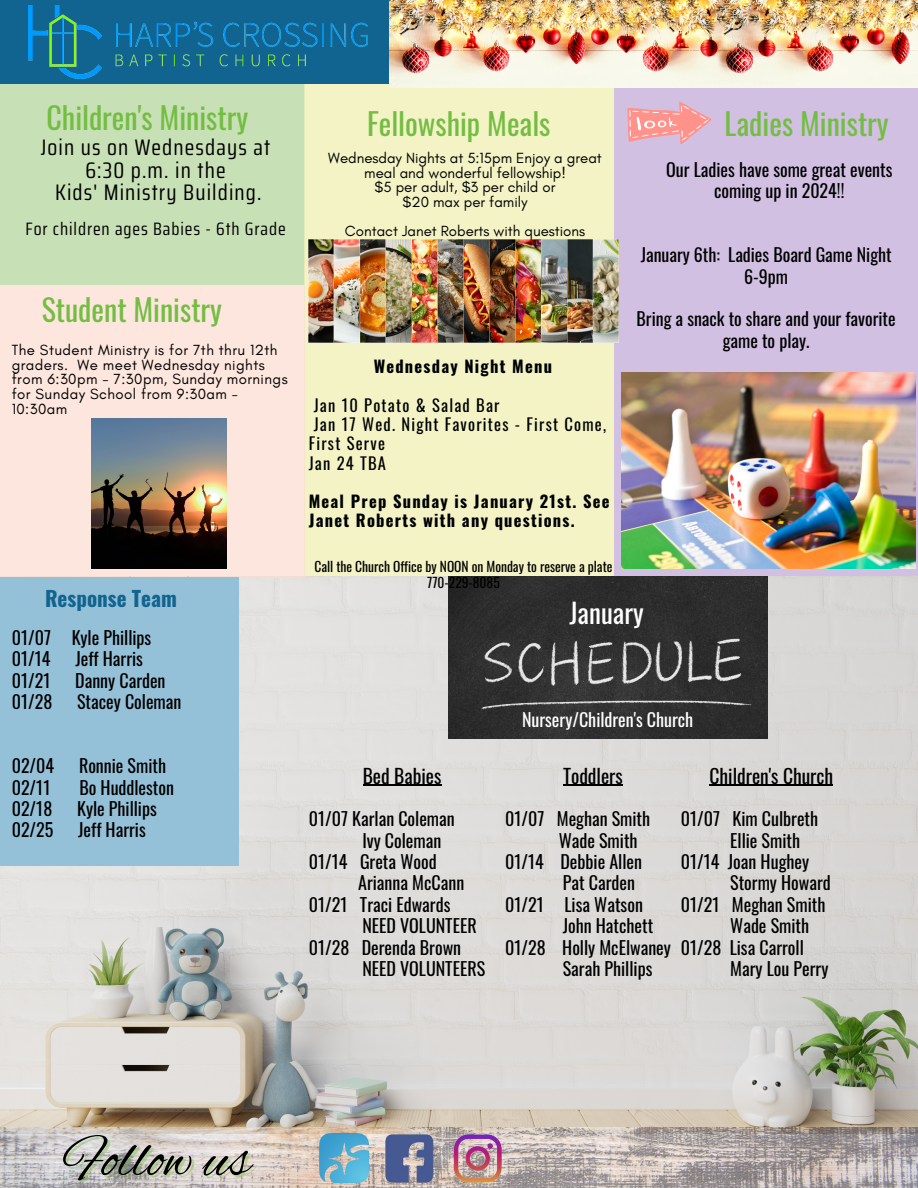
<style>
.page{position:relative;width:918px;height:1188px;background:#fff}
.page>*{position:absolute;margin:0;border:0;box-sizing:border-box;transform-origin:0 0}
.t1{font:60px "Alex Brush";color:#000}
.t2{font:30px "Oswald";color:#74bd43}
.t3{font:27px "Oswald";color:#fff}
.t4{font:22.5px "Saira Condensed";letter-spacing:.05em;color:#000}
.t5{font:700 21px "Oswald";color:#126490}
.t6{font:19.5px "Oswald";color:#000}
.t7{font:18px/21.3px "Oswald";color:#000;text-align:center}
.t8{font:18px "Saira Condensed";letter-spacing:.05em;color:#000}
.t9{font:18px "Oswald";color:#fff}
.t10{font:700 16.5px/19.2px "Oswald";letter-spacing:.075em;color:#000}
.t11{font:16.5px/19.2px "Oswald";letter-spacing:.075em;color:#000}
.t12{font:15px/14.7px "Glacial Indifference";color:#000;text-align:center}
.t13{font:15px/14.7px "Glacial Indifference";letter-spacing:.03em;color:#000}
.t14{font:13.5px "Oswald";color:#000}
</style>
<div class="page">
<div style="left:614px;top:84px;width:304px;height:498px;background:#d2c0e3"></div>
<div style="left:0;top:84px;width:305px;height:201px;background:#c7e0b5"></div>
<div style="left:305px;top:84px;width:309px;height:498px;background:#f3f3c6"></div>
<div style="left:0;top:1px;width:389px;height:83px;background:#126490"></div>
<img style="left:29px;top:6px;width:338px;height:73px">
<img style="left:0;top:577px;width:918px;height:551px">
<img style="left:0;top:1128px;width:918px;height:60px">
<img style="left:319px;top:1133px;width:50px;height:50px">
<img style="left:376px;top:1128px;width:136px;height:60px">
<img style="left:309px;top:239px;width:309px;height:104px">
<div style="left:0;top:285px;width:305px;height:292px;background:#fce6dd"></div>
<svg style="left:627px;top:101px;width:85px;height:43px"></svg>
<img style="left:448px;top:577px;width:320px;height:162px">
<img style="left:92px;top:418px;width:135px;height:150px">
<div style="left:0;top:577px;width:238px;height:288px;background:#95c1d8"></div>
<img style="left:389px;top:0;width:529px;height:88px">
<img style="left:622px;top:372px;width:293px;height:196px">
<hr style="left:363px;top:785px;width:78px;height:1px;background:#000">
<hr style="left:563px;top:785px;width:60px;height:1px;background:#000">
<hr style="left:709px;top:785px;width:124px;height:1px;background:#000">
<p class="t2" style="left:47px;top:94px;width:203px">Children's Ministry</p>
<p class="t4" style="left:41px;top:130px;width:231px">Join us on Wednesdays at</p>
<p class="t4" style="left:85px;top:152px;width:142px">6:30 p.m. in the</p>
<p class="t4" style="left:55px;top:175px;width:208px">Kids' Ministry Building.</p>
<p class="t8" style="left:25px;top:215px;width:262px">For children ages Babies - 6th Grade</p>
<p class="t2" style="left:42px;top:286px;width:182px">Student Ministry</p>
<p class="t13" style="left:12px;top:342px;width:278px">The Student Ministry is for 7th thru 12th graders. We meet Wednesday nights from 6:30pm - 7:30pm, Sunday mornings for Sunday School from 9:30am -<br>10:30am</p>
<p class="t5" style="left:45px;top:582px;width:133px">Response Team</p>
<p class="t7" style="left:12px;top:626px;width:141px">01/07 Kyle Phillips</p>
<p class="t7" style="left:12px;top:647px;width:40px">01/14</p>
<p class="t7" style="left:75px;top:647px;width:69px">Jeff Harris</p>
<p class="t7" style="left:12px;top:669px;width:40px">01/21</p>
<p class="t7" style="left:75px;top:669px;width:92px">Danny Carden</p>
<p class="t7" style="left:12px;top:690px;width:42px">01/28</p>
<p class="t7" style="left:77px;top:690px;width:106px">Stacey Coleman</p>
<p class="t7" style="left:12px;top:754px;width:44px">02/04</p>
<p class="t7" style="left:79px;top:754px;width:89px">Ronnie Smith</p>
<p class="t7" style="left:12px;top:776px;width:40px">02/11</p>
<p class="t7" style="left:79px;top:776px;width:96px">Bo Huddleston</p>
<p class="t7" style="left:12px;top:797px;width:42px">02/18</p>
<p class="t7" style="left:77px;top:797px;width:81px">Kyle Phillips</p>
<p class="t7" style="left:12px;top:818px;width:43px">02/25</p>
<p class="t7" style="left:78px;top:818px;width:69px">Jeff Harris</p>
<p class="t2" style="left:367px;top:101px;width:185px">Fellowship Meals</p>
<p class="t12" style="left:328px;top:150px;width:275px">Wednesday Nights at 5:15pm Enjoy a great meal and wonderful fellowship!</p>
<p class="t12" style="left:375px;top:180px;width:182px">$5 per adult, $3 per child or</p>
<p class="t12" style="left:403px;top:194px;width:126px">$20 max per family</p>
<p class="t12" style="left:345px;top:224px;width:242px">Contact Janet Roberts with questions</p>
<p class="t10" style="left:374px;top:356px;width:180px">Wednesday Night Menu</p>
<p class="t11" style="left:314px;top:395px;width:187px">Jan 10 Potato &amp; Salad Bar</p>
<p class="t11" style="left:309px;top:414px;width:299px;text-indent:5px">Jan 17 Wed. Night Favorites - First Come,<br>First Serve</p>
<p class="t11" style="left:309px;top:453px;width:79px">Jan 24 TBA</p>
<p class="t10" style="left:309px;top:491px;width:302px">Meal Prep Sunday is January 21st. See<br>Janet Roberts with any questions.</p>
<p class="t14" style="left:314px;top:556px;width:300px">Call the Church Office by NOON on Monday to reserve a plate</p>
<p class="t14" style="left:427px;top:572px;width:74px">770-229-8085</p>
<p class="t2" style="left:725px;top:101px;width:166px">Ladies Ministry</p>
<p class="t7" style="left:666px;top:158px;width:228px">Our Ladies have some great events</p>
<p class="t7" style="left:714px;top:179px;width:132px">coming up in 2024!!</p>
<p class="t7" style="left:641px;top:244px;width:252px">January 6th: Ladies Board Game Night</p>
<p class="t7" style="left:744px;top:265px;width:45px">6-9pm</p>
<p class="t7" style="left:637px;top:308px;width:261px">Bring a snack to share and your favorite game to play.</p>
<p class="t3" style="left:570px;top:591px;width:76px">January</p>
<p class="t6" style="left:363px;top:760px;width:80px">Bed Babies</p>
<p class="t7" style="left:309px;top:808px;width:148px">01/07 Karlan Coleman</p>
<p class="t7" style="left:362px;top:829px;width:81px">Ivy Coleman</p>
<p class="t7" style="left:309px;top:850px;width:129px">01/14 Greta Wood</p>
<p class="t7" style="left:358px;top:872px;width:108px">Arianna McCann</p>
<p class="t7" style="left:309px;top:893px;width:143px">01/21 Traci Edwards</p>
<p class="t7" style="left:362px;top:914px;width:116px">NEED VOLUNTEER</p>
<p class="t7" style="left:309px;top:936px;width:154px">01/28 Derenda Brown</p>
<p class="t7" style="left:362px;top:957px;width:124px">NEED VOLUNTEERS</p>
<p class="t9" style="left:522px;top:705px;width:173px">Nursery/Children's Church</p>
<p class="t6" style="left:563px;top:760px;width:61px">Toddlers</p>
<p class="t7" style="left:505px;top:808px;width:147px">01/07 Meghan Smith</p>
<p class="t7" style="left:559px;top:829px;width:80px">Wade Smith</p>
<p class="t7" style="left:505px;top:850px;width:138px">01/14 Debbie Allen</p>
<p class="t7" style="left:563px;top:872px;width:74px">Pat Carden</p>
<p class="t7" style="left:505px;top:893px;width:139px">01/21 Lisa Watson</p>
<p class="t7" style="left:563px;top:914px;width:92px">John Hatchett</p>
<p class="t7" style="left:505px;top:936px;width:167px">01/28 Holly McElwaney</p>
<p class="t7" style="left:563px;top:957px;width:91px">Sarah Phillips</p>
<p class="t6" style="left:709px;top:760px;width:125px">Children's Church</p>
<p class="t7" style="left:681px;top:808px;width:139px">01/07 Kim Culbreth</p>
<p class="t7" style="left:730px;top:829px;width:71px">Ellie Smith</p>
<p class="t7" style="left:681px;top:850px;width:130px">01/14 Joan Hughey</p>
<p class="t7" style="left:730px;top:872px;width:102px">Stormy Howard</p>
<p class="t7" style="left:681px;top:893px;width:146px">01/21 Meghan Smith</p>
<p class="t7" style="left:730px;top:914px;width:80px">Wade Smith</p>
<p class="t7" style="left:681px;top:936px;width:125px">01/28 Lisa Carroll</p>
<p class="t7" style="left:730px;top:957px;width:100px">Mary Lou Perry</p>
<p class="t1" style="left:64px;top:1125px;width:188px">Follow us</p>
</div>
